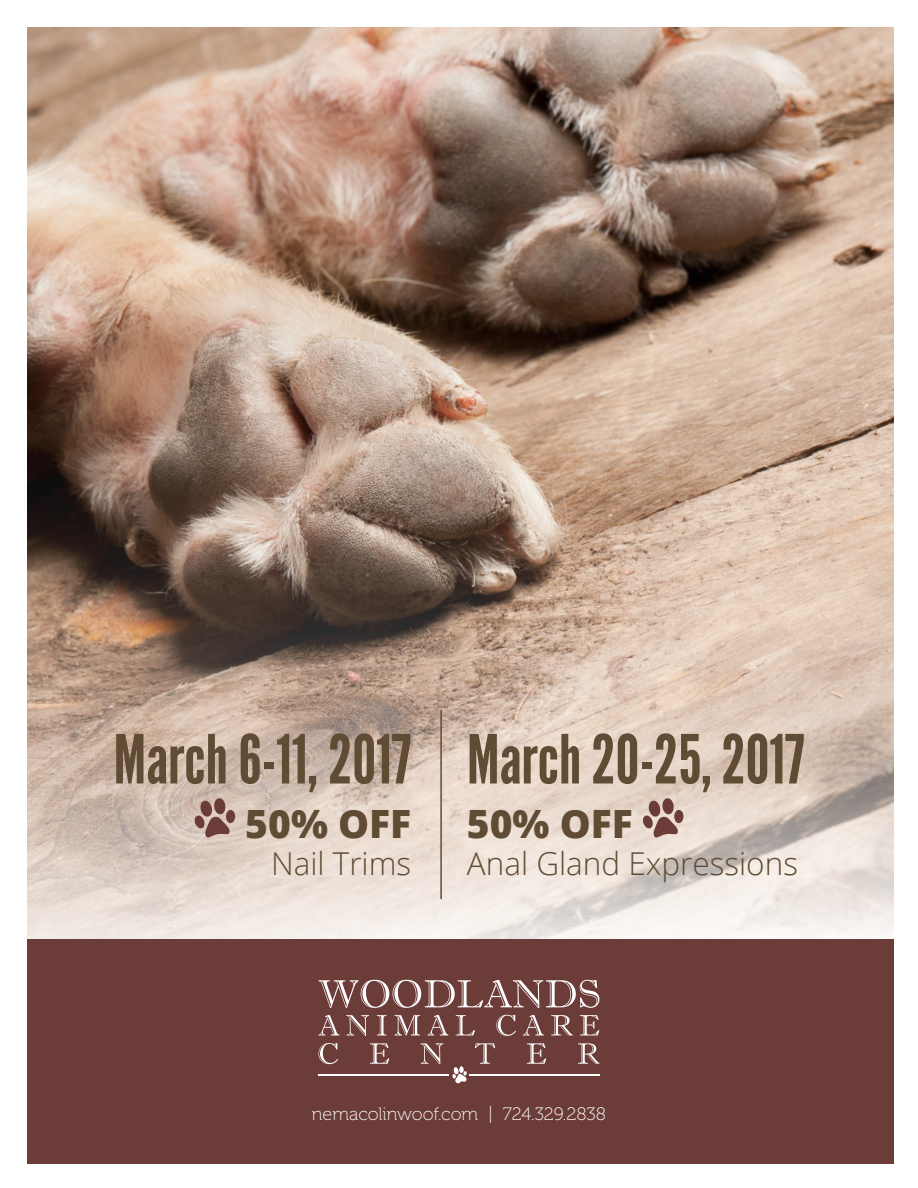
<style>
.page{position:relative;width:918px;height:1188px;background:#fff}
.page>*{position:absolute;margin:0;border:0;box-sizing:border-box;transform-origin:0 0}
.t1{font:67.5px "League Gothic";color:#604c34}
.t2{font:800 39px "Open Sans";color:#604c34}
.t3{font:300 31.5px "Open Sans";color:#604c34}
.t4{font:18px "Museo 100";color:#fff}
</style>
<div class="page">
<img style="left:27px;top:27px;width:867px;height:913px">
<div style="left:27px;top:940px;width:867px;height:224px;background:#6c3c38"></div>
<svg style="left:319px;top:980px;width:280px;height:28px"></svg>
<svg style="left:319px;top:1015px;width:20px;height:20px"></svg>
<svg style="left:346px;top:1015px;width:23px;height:21px"></svg>
<svg style="left:377px;top:1015px;width:9px;height:20px"></svg>
<svg style="left:395px;top:1015px;width:25px;height:20px"></svg>
<svg style="left:428px;top:1015px;width:20px;height:20px"></svg>
<svg style="left:456px;top:1015px;width:19px;height:20px"></svg>
<svg style="left:496px;top:1015px;width:20px;height:21px"></svg>
<svg style="left:523px;top:1015px;width:21px;height:20px"></svg>
<svg style="left:551px;top:1015px;width:22px;height:20px"></svg>
<svg style="left:580px;top:1015px;width:19px;height:20px"></svg>
<svg style="left:319px;top:1043px;width:19px;height:21px"></svg>
<svg style="left:370px;top:1043px;width:19px;height:21px"></svg>
<svg style="left:421px;top:1043px;width:22px;height:21px"></svg>
<svg style="left:475px;top:1043px;width:20px;height:21px"></svg>
<svg style="left:527px;top:1043px;width:19px;height:21px"></svg>
<svg style="left:578px;top:1043px;width:21px;height:21px"></svg>
<svg style="left:452px;top:1066px;width:15px;height:17px"></svg>
<hr style="left:319px;top:1075px;width:130px;height:1px;background:#fff">
<hr style="left:469px;top:1075px;width:130px;height:1px;background:#fff">
<svg style="left:643px;top:798px;width:41px;height:40px"></svg>
<svg style="left:195px;top:798px;width:41px;height:40px"></svg>
<hr style="left:440px;top:710px;width:2px;height:189px;background:#604c34">
<p class="t1" style="left:114px;top:719px;width:299px">March 6-11, 2017</p>
<p class="t2" style="left:245px;top:794px;width:167px">50% OFF</p>
<p class="t3" style="left:271px;top:842px;width:142px">Nail Trims</p>
<p class="t1" style="left:467px;top:719px;width:339px">March 20-25, 2017</p>
<p class="t2" style="left:467px;top:794px;width:167px">50% OFF</p>
<p class="t3" style="left:467px;top:842px;width:333px">Anal Gland Expressions</p>
<p class="t4" style="left:312px;top:1104px;width:296px">nemacolinwoof.com | 724.329.2838</p>
</div>
